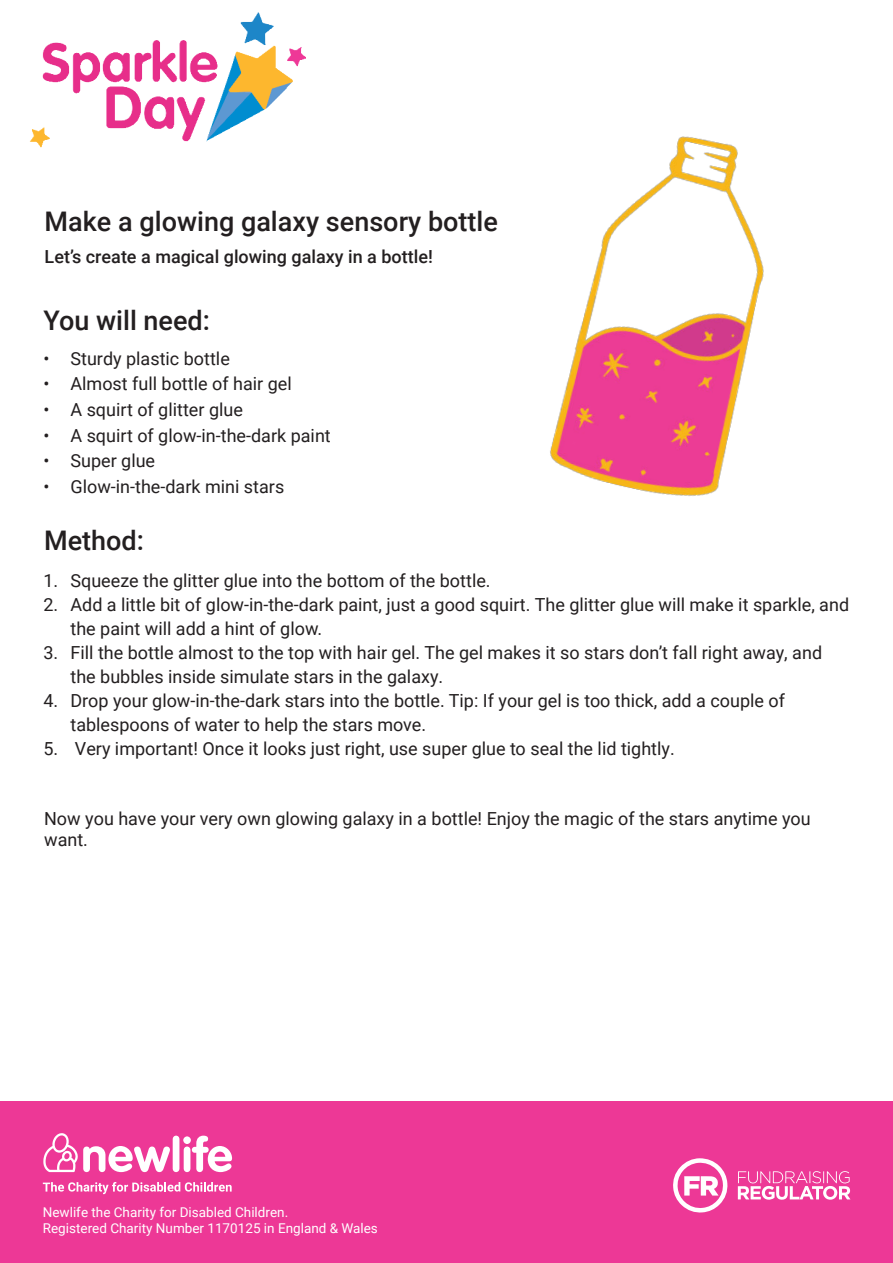
<style>
.page{position:relative;width:893px;height:1263px;background:#fff}
.page>*{position:absolute;margin:0;border:0;box-sizing:border-box;transform-origin:0 0}
.t1{font:500 27px "Roboto";color:#231f20}
.t2{font:18px/24px "Roboto";color:#231f20}
.t3{font:500 18px "Roboto";color:#231f20}
.t4{font:13.5px/16.2px "Roboto";color:#fff}
</style>
<div class="page">
<img style="left:30px;top:12px;width:276px;height:136px">
<img style="left:550px;top:136px;width:214px;height:360px">
<div style="left:0;top:1102px;width:893px;height:161px;background:#ed3896"></div>
<svg style="left:43px;top:1182px;width:189px;height:12px"></svg>
<svg style="left:43px;top:1133px;width:127px;height:39px"></svg>
<div style="left:173px;top:1136px;width:6px;height:36px;background:#fff;border-radius:4px"></div>
<svg style="left:183px;top:1136px;width:49px;height:36px"></svg>
<svg style="left:738px;top:1171px;width:112px;height:29px"></svg>
<svg style="left:673px;top:1158px;width:55px;height:54px"></svg>
<h1 class="t1" style="left:45px;top:210px;width:455px">Make a glowing galaxy sensory bottle</h1>
<p class="t3" style="left:45px;top:249px;width:390px">Let’s create a magical glowing galaxy in a bottle!</p>
<h1 class="t1" style="left:43px;top:310px;width:168px">You will need:</h1>
<p class="t2" style="left:43px;top:348px;width:188px">• Sturdy plastic bottle</p>
<p class="t2" style="left:43px;top:374px;width:250px">• Almost full bottle of hair gel</p>
<p class="t2" style="left:43px;top:399px;width:201px">• A squirt of glitter glue</p>
<p class="t2" style="left:43px;top:425px;width:289px">• A squirt of glow-in-the-dark paint</p>
<p class="t2" style="left:43px;top:450px;width:113px">• Super glue</p>
<p class="t2" style="left:43px;top:476px;width:242px">• Glow-in-the-dark mini stars</p>
<h1 class="t1" style="left:44px;top:529px;width:101px">Method:</h1>
<p class="t2" style="left:43px;top:570px;width:449px">1. Squeeze the glitter glue into the bottom of the bottle.</p>
<p class="t2" style="left:70px;top:594px;width:780px;text-indent:-27px">2. Add a little bit of glow-in-the-dark paint, just a good squirt. The glitter glue will make it sparkle, and the paint will add a hint of glow.</p>
<p class="t2" style="left:70px;top:642px;width:753px;text-indent:-27px">3. Fill the bottle almost to the top with hair gel. The gel makes it so stars don’t fall right away, and the bubbles inside simulate stars in the galaxy.</p>
<p class="t2" style="left:70px;top:690px;width:716px;text-indent:-27px">4. Drop your glow-in-the-dark stars into the bottle. Tip: If your gel is too thick, add a couple of tablespoons of water to help the stars move.</p>
<p class="t2" style="left:43px;top:738px;width:633px">5. Very important! Once it looks just right, use super glue to seal the lid tightly.</p>
<p class="t2" style="left:44px;top:807px;width:768px;line-height:21.6px">Now you have your very own glowing galaxy in a bottle! Enjoy the magic of the stars anytime you want.</p>
<p class="t4" style="left:43px;top:1203px;width:337px">Newlife the Charity for Disabled Children.<br>Registered Charity Number 1170125 in England &amp; Wales</p>
</div>
